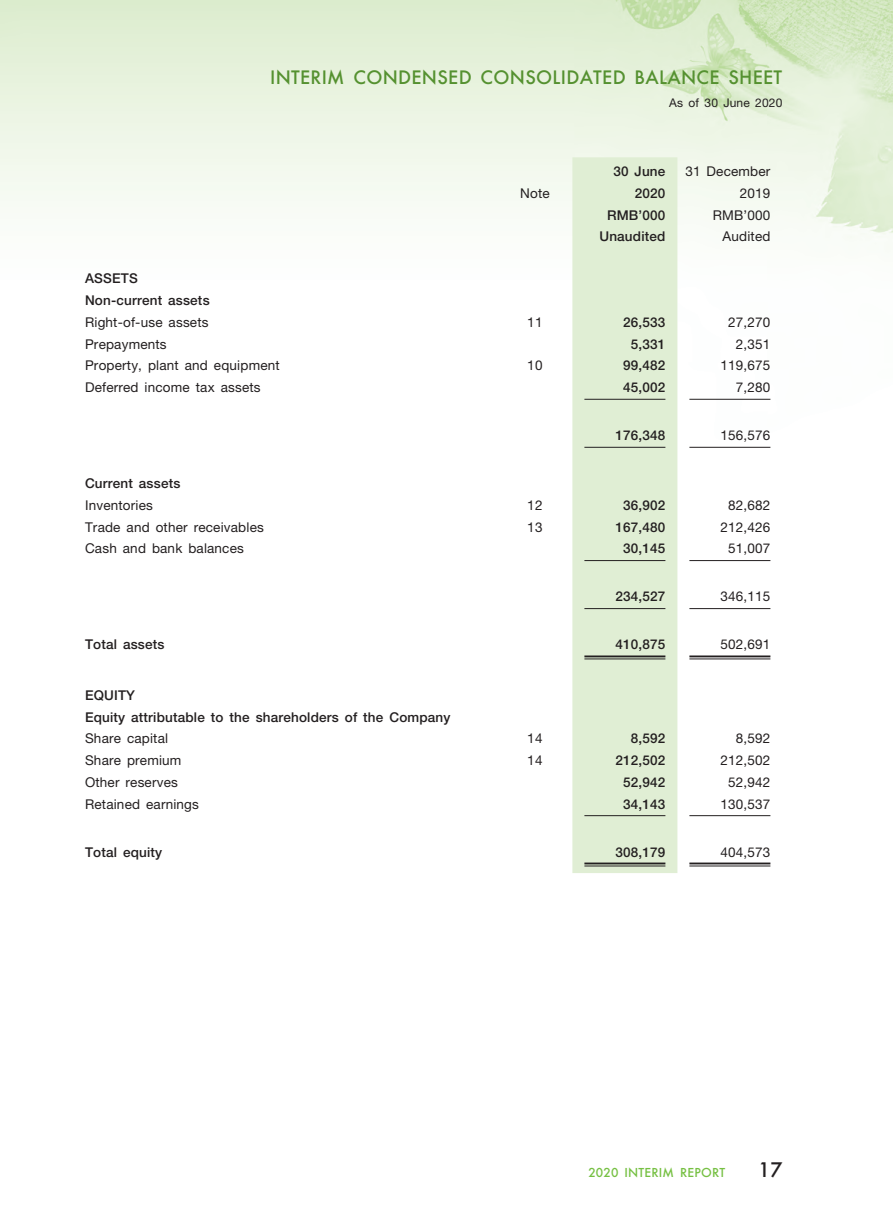
<style>
.page{position:relative;width:893px;height:1212px;background:#fff}
.page>*{position:absolute;margin:0;border:0;box-sizing:border-box;transform-origin:0 0}
.t1{font:500 19.5px "Futura";color:#231f20}
.t2{font:500 18px "Futura";letter-spacing:.015em;color:#559130}
._15_Table_Stub{font:13.5px "Helvetica Neue LT Std";letter-spacing:.015em;color:#231f20}
._01_Body_Text{font:13.5px/21.8px "Helvetica Neue LT Std";letter-spacing:.015em;color:#231f20;text-align:right}
._01_Body_Text-2{font:500 13.5px/21.8px "Helvetica Neue LT Std";letter-spacing:.015em;color:#231f20;text-align:right}
._15_Table_Stub-2{font:500 13.5px "Helvetica Neue LT Std";letter-spacing:.015em;color:#231f20}
.t3{font:500 12px "Futura";letter-spacing:.015em;color:#76c043}
.t4{font:12px "Helvetica Neue LT Std";letter-spacing:.015em;color:#231f20}
</style>
<div class="page">
<img style="left:0;top:0;width:893px;height:873px">
<div style="left:572px;top:157px;width:105px;height:716px;background:#e0eed4"></div>
<hr style="left:584px;top:399px;width:81px;height:1px;background:#231f20">
<hr style="left:689px;top:399px;width:81px;height:1px;background:#231f20">
<hr style="left:584px;top:447px;width:81px;height:1px;background:#231f20">
<hr style="left:689px;top:447px;width:81px;height:1px;background:#231f20">
<hr style="left:584px;top:560px;width:81px;height:1px;background:#231f20">
<hr style="left:689px;top:560px;width:81px;height:1px;background:#231f20">
<hr style="left:584px;top:608px;width:81px;height:1px;background:#231f20">
<hr style="left:689px;top:608px;width:81px;height:1px;background:#231f20">
<hr style="left:584px;top:655px;width:81px;height:2px;background:#231f20">
<hr style="left:584px;top:659px;width:81px;height:1px;background:#231f20">
<hr style="left:689px;top:655px;width:81px;height:2px;background:#231f20">
<hr style="left:689px;top:659px;width:81px;height:1px;background:#231f20">
<hr style="left:584px;top:815px;width:81px;height:1px;background:#231f20">
<hr style="left:689px;top:815px;width:81px;height:1px;background:#231f20">
<hr style="left:584px;top:862px;width:81px;height:2px;background:#231f20">
<hr style="left:584px;top:866px;width:81px;height:1px;background:#231f20">
<hr style="left:689px;top:862px;width:81px;height:2px;background:#231f20">
<hr style="left:689px;top:866px;width:81px;height:1px;background:#231f20">
<h2 class="t2" style="left:270px;top:65px;width:514px">INTERIM CONDENSED CONSOLIDATED BALANCE SHEET</h2>
<p class="t4" style="left:669px;top:95px;width:115px">As of 30 June 2020</p>
<p class="_15_Table_Stub" style="left:520px;top:185px;width:31px">Note</p>
<p class="_01_Body_Text-2" style="left:613px;top:160px;width:54px">30 June<br>2020</p>
<p class="_01_Body_Text" style="left:685px;top:160px;width:87px">31 December<br>2019</p>
<p class="_01_Body_Text-2" style="left:607px;top:204px;width:60px">RMB’000</p>
<p class="_01_Body_Text" style="left:713px;top:204px;width:59px">RMB’000</p>
<p class="_01_Body_Text-2" style="left:599px;top:225px;width:68px">Unaudited</p>
<p class="_01_Body_Text" style="left:722px;top:225px;width:49px">Audited</p>
<p class="_15_Table_Stub-2" style="left:85px;top:270px;width:54px">ASSETS</p>
<p class="_15_Table_Stub-2" style="left:85px;top:292px;width:126px">Non-current assets</p>
<p class="_15_Table_Stub" style="left:85px;top:314px;width:125px">Right-of-use assets</p>
<p class="_15_Table_Stub" style="left:527px;top:314px;width:17px">11</p>
<p class="_01_Body_Text-2" style="left:623px;top:311px;width:44px">26,533</p>
<p class="_01_Body_Text" style="left:728px;top:311px;width:44px">27,270</p>
<p class="_15_Table_Stub" style="left:85px;top:336px;width:83px">Prepayments</p>
<p class="_01_Body_Text-2" style="left:631px;top:333px;width:36px">5,331</p>
<p class="_01_Body_Text" style="left:736px;top:333px;width:36px">2,351</p>
<p class="_15_Table_Stub" style="left:85px;top:357px;width:196px">Property, plant and equipment</p>
<p class="_15_Table_Stub" style="left:527px;top:357px;width:17px">10</p>
<p class="_01_Body_Text-2" style="left:623px;top:355px;width:44px">99,482</p>
<p class="_01_Body_Text" style="left:720px;top:354px;width:51px">119,675</p>
<p class="_15_Table_Stub" style="left:85px;top:379px;width:177px">Deferred income tax assets</p>
<p class="_01_Body_Text-2" style="left:623px;top:376px;width:44px">45,002</p>
<p class="_01_Body_Text" style="left:736px;top:376px;width:36px">7,280</p>
<p class="_01_Body_Text-2" style="left:615px;top:424px;width:51px">176,348</p>
<p class="_01_Body_Text" style="left:720px;top:424px;width:51px">156,576</p>
<p class="_15_Table_Stub-2" style="left:85px;top:475px;width:97px">Current assets</p>
<p class="_15_Table_Stub" style="left:85px;top:497px;width:69px">Inventories</p>
<p class="_15_Table_Stub" style="left:527px;top:497px;width:17px">12</p>
<p class="_01_Body_Text-2" style="left:623px;top:494px;width:44px">36,902</p>
<p class="_01_Body_Text" style="left:728px;top:494px;width:44px">82,682</p>
<p class="_15_Table_Stub" style="left:85px;top:519px;width:180px">Trade and other receivables</p>
<p class="_15_Table_Stub" style="left:527px;top:519px;width:17px">13</p>
<p class="_01_Body_Text-2" style="left:615px;top:516px;width:51px">167,480</p>
<p class="_01_Body_Text" style="left:720px;top:516px;width:51px">212,426</p>
<p class="_15_Table_Stub" style="left:85px;top:541px;width:160px">Cash and bank balances</p>
<p class="_01_Body_Text-2" style="left:623px;top:538px;width:44px">30,145</p>
<p class="_01_Body_Text" style="left:728px;top:537px;width:44px">51,007</p>
<p class="_01_Body_Text-2" style="left:615px;top:586px;width:51px">234,527</p>
<p class="_01_Body_Text" style="left:720px;top:586px;width:51px">346,115</p>
<p class="_15_Table_Stub-2" style="left:85px;top:637px;width:81px">Total assets</p>
<p class="_01_Body_Text-2" style="left:615px;top:634px;width:51px">410,875</p>
<p class="_01_Body_Text" style="left:720px;top:634px;width:51px">502,691</p>
<p class="_15_Table_Stub-2" style="left:85px;top:687px;width:51px">EQUITY</p>
<p class="_15_Table_Stub-2" style="left:85px;top:709px;width:367px">Equity attributable to the shareholders of the Company</p>
<p class="_15_Table_Stub" style="left:85px;top:730px;width:85px">Share capital</p>
<p class="_15_Table_Stub" style="left:527px;top:730px;width:17px">14</p>
<p class="_01_Body_Text-2" style="left:631px;top:727px;width:36px">8,592</p>
<p class="_01_Body_Text" style="left:736px;top:727px;width:36px">8,592</p>
<p class="_15_Table_Stub" style="left:85px;top:752px;width:98px">Share premium</p>
<p class="_15_Table_Stub" style="left:527px;top:752px;width:17px">14</p>
<p class="_01_Body_Text-2" style="left:615px;top:749px;width:51px">212,502</p>
<p class="_01_Body_Text" style="left:720px;top:749px;width:51px">212,502</p>
<p class="_15_Table_Stub" style="left:85px;top:774px;width:94px">Other reserves</p>
<p class="_01_Body_Text-2" style="left:623px;top:771px;width:44px">52,942</p>
<p class="_01_Body_Text" style="left:728px;top:771px;width:44px">52,942</p>
<p class="_15_Table_Stub" style="left:85px;top:796px;width:115px">Retained earnings</p>
<p class="_01_Body_Text-2" style="left:623px;top:793px;width:44px">34,143</p>
<p class="_01_Body_Text" style="left:720px;top:793px;width:51px">130,537</p>
<p class="_15_Table_Stub-2" style="left:85px;top:844px;width:79px">Total equity</p>
<p class="_01_Body_Text-2" style="left:615px;top:841px;width:51px">308,179</p>
<p class="_01_Body_Text" style="left:720px;top:841px;width:51px">404,573</p>
<p class="t3" style="left:588px;top:1164px;width:138px">2020 INTERIM REPORT</p>
<h1 class="t1" style="left:758px;top:1156px;width:26px">17</h1>
</div>
